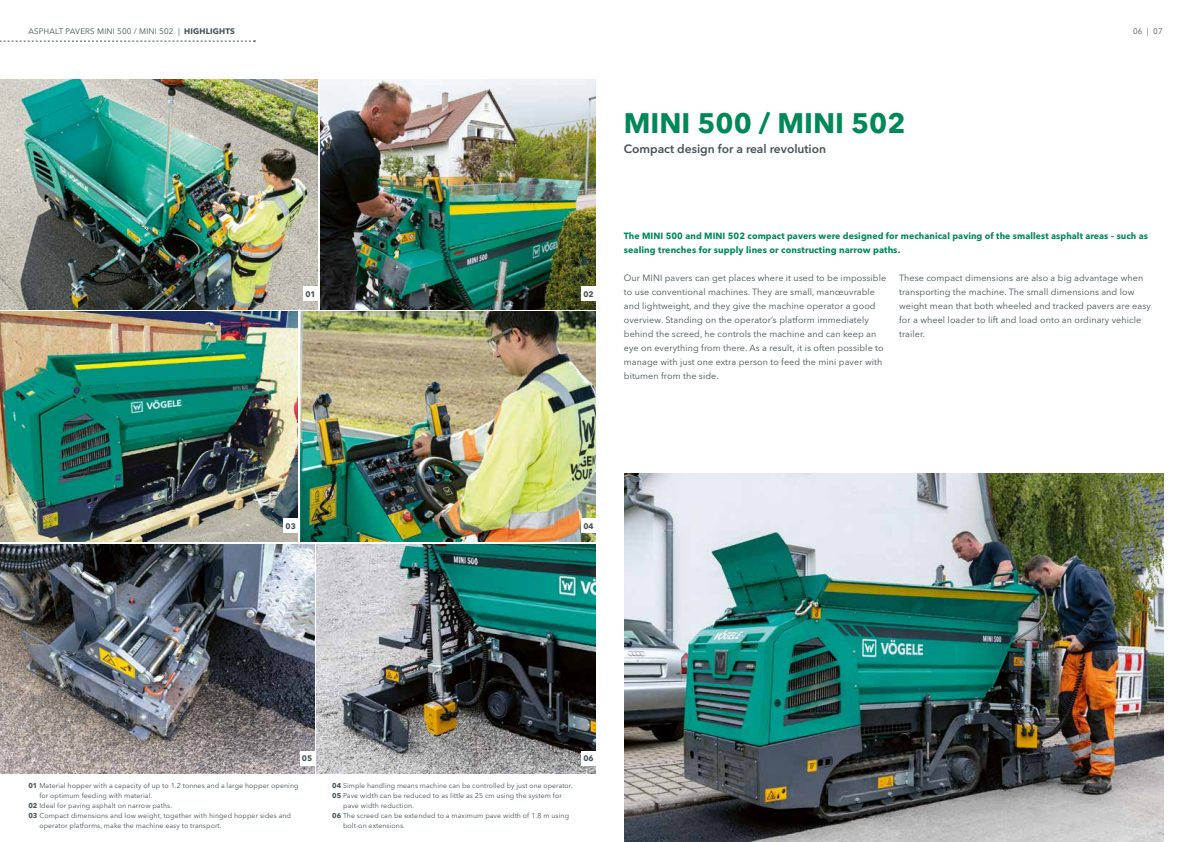
<style>
.page{position:relative;width:1191px;height:842px;background:#fff}
.page>*{position:absolute;margin:0;border:0;box-sizing:border-box;transform-origin:0 0}
.t1{font:700 28px "Avenir Next LT Pro";color:#008858}
.t2{font:600 12px "Avenir Next LT Pro";color:#455256}
.t3{font:9px/14px "Avenir Next LT Pro";letter-spacing:.01em;color:#455256}
.t4{font:700 9px/14px "Avenir Next LT Pro";letter-spacing:.01em;color:#008858}
.t5{font:8px "Avenir Next LT Pro";letter-spacing:.02em;color:#455256}
.t6{font:700 8px "Avenir Next LT Pro";letter-spacing:-.01em;color:#455256}
.t7{font:7px "Avenir Next LT Pro";letter-spacing:.01em;color:#455256}
.s1{font-weight:700}
</style>
<div class="page">
<img style="left:624px;top:473px;width:539px;height:369px">
<img style="left:317px;top:544px;width:278px;height:230px">
<img style="left:0;top:544px;width:314px;height:230px">
<img style="left:320px;top:79px;width:275px;height:230px">
<div style="left:581px;top:286px;width:14px;height:14px;background:#fff"></div>
<img style="left:300px;top:312px;width:295px;height:229px">
<div style="left:581px;top:519px;width:14px;height:14px;background:#fff"></div>
<img style="left:0;top:312px;width:298px;height:229px">
<div style="left:284px;top:519px;width:14px;height:14px;background:#fff"></div>
<div style="left:300px;top:751px;width:14px;height:14px;background:#fff"></div>
<div style="left:581px;top:751px;width:14px;height:14px;background:#fff"></div>
<img style="left:0;top:79px;width:317px;height:230px">
<div style="left:303px;top:286px;width:14px;height:14px;background:#fff"></div>
<svg style="left:0;top:40px;width:256px;height:2px"></svg>
<p class="t5" style="left:28px;top:27px;width:208px">ASPHALT PAVERS MINI 500 / MINI 502 | <span class="s1">HIGHLIGHTS</span></p>
<p class="t5" style="left:1133px;top:27px;width:31px">06 | 07</p>
<h1 class="t1" style="left:624px;top:106px;width:283px">MINI 500 / MINI 502</h1>
<h2 class="t2" style="left:624px;top:142px;width:204px">Compact design for a real revolution</h2>
<p class="t6" style="left:305px;top:289px;width:12px">01</p>
<p class="t6" style="left:583px;top:289px;width:12px">02</p>
<p class="t4" style="left:624px;top:229px;width:525px">The MINI 500 and MINI 502 compact pavers were designed for mechanical paving of the smallest asphalt areas – such as sealing trenches for supply lines or constructing narrow paths.</p>
<p class="t3" style="left:624px;top:271px;width:264px">Our MINI pavers can get places where it used to be impossible to use conventional machines. They are small, manœuvrable and lightweight, and they give the machine operator a good overview. Standing on the operator’s platform immediately behind the screed, he controls the machine and can keep an eye on everything from there. As a result, it is often possible to manage with just one extra person to feed the mini paver with bitumen from the side.</p>
<p class="t3" style="left:899px;top:271px;width:253px">These compact dimensions are also a big advantage when transporting the machine. The small dimensions and low weight mean that both wheeled and tracked pavers are easy for a wheel loader to lift and load onto an ordinary vehicle trailer.</p>
<p class="t6" style="left:285px;top:521px;width:12px">03</p>
<p class="t6" style="left:583px;top:521px;width:12px">04</p>
<p class="t6" style="left:302px;top:754px;width:12px">05</p>
<p class="t6" style="left:583px;top:754px;width:12px">06</p>
<p class="t7" style="left:28px;top:781px;width:272px"><span class="s1">01</span> Material hopper with a capacity of up to 1.2 tonnes and a large hopper opening</p>
<p class="t7" style="left:39px;top:791px;width:115px">for optimum feeding with material.</p>
<p class="t7" style="left:28px;top:801px;width:145px"><span class="s1">02</span> Ideal for paving asphalt on narrow paths.</p>
<p class="t7" style="left:28px;top:811px;width:264px"><span class="s1">03</span> Compact dimensions and low weight, together with hinged hopper sides and</p>
<p class="t7" style="left:39px;top:821px;width:184px">operator platforms, make the machine easy to transport.</p>
<p class="t7" style="left:332px;top:781px;width:242px"><span class="s1">04</span> Simple handling means machine can be controlled by just one operator.</p>
<p class="t7" style="left:332px;top:791px;width:231px"><span class="s1">05</span> Pave width can be reduced to as little as 25 cm using the system for</p>
<p class="t7" style="left:343px;top:801px;width:72px">pave width reduction.</p>
<p class="t7" style="left:332px;top:811px;width:238px"><span class="s1">06</span> The screed can be extended to a maximum pave width of 1.8 m using</p>
<p class="t7" style="left:343px;top:821px;width:64px">bolt-on extensions.</p>
</div>
